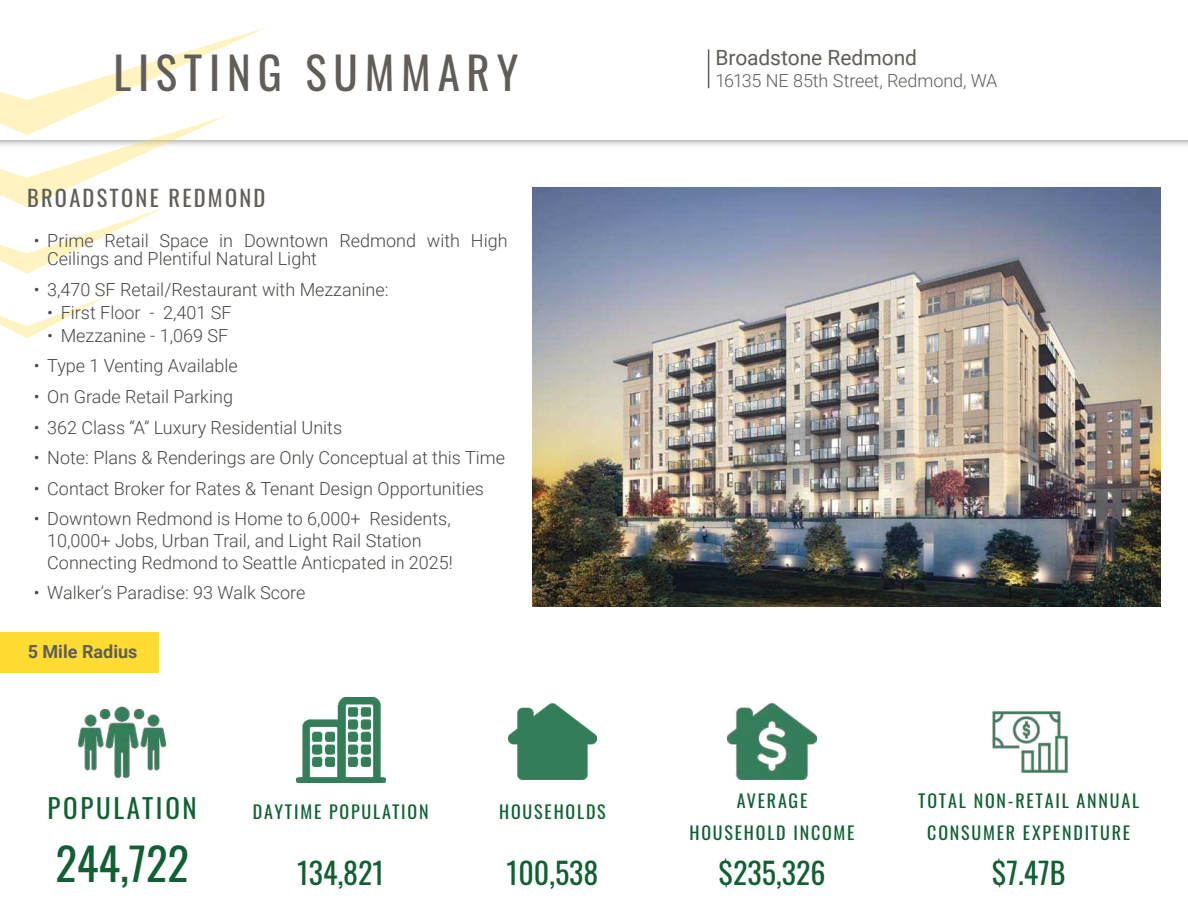
<style>
.page{position:relative;width:1188px;height:918px;background:#fff}
.page>*{position:absolute;margin:0;border:0;box-sizing:border-box;transform-origin:0 0}
.t1{font:45px "Oswald";letter-spacing:.15em;color:#615d58}
.t2{font:45px "Oswald";color:#115f33}
.t3{font:30px "Oswald";color:#115f33}
.t4{font:27px "Oswald";letter-spacing:.1em;color:#115f33}
.t5{font:22.5px "Oswald";letter-spacing:.1em;color:#615d58}
.Property_Address{font:21px "Roboto";color:#615d59}
.t6{font:300 18px/21.6px "Roboto";color:#494743}
.t7{font:18px "Oswald";letter-spacing:.1em;color:#115f33}
.Property_Address-2{font:300 18px "Roboto";letter-spacing:-.01em;color:#615d59}
.t8{font:700 18px "Roboto";color:#615d58}
</style>
<div class="page">
<div style="left:0;top:0;width:1188px;height:149px;background:#231f20;opacity:.75"></div>
<div style="left:0;top:0;width:1188px;height:139px;background:#fff"></div>
<svg style="left:0;top:27px;width:268px;height:247px"></svg>
<svg style="left:0;top:295px;width:109px;height:44px"></svg>
<hr style="left:708px;top:49px;width:1px;height:39px;background:#615d59">
<div style="left:0;top:632px;width:158px;height:41px;background:#ffdc32"></div>
<img style="left:75px;top:706px;width:92px;height:74px">
<img style="left:296px;top:697px;width:89px;height:85px">
<img style="left:508px;top:704px;width:89px;height:75px">
<img style="left:728px;top:704px;width:88px;height:75px">
<img style="left:991px;top:710px;width:78px;height:64px">
<img style="left:532px;top:187px;width:629px;height:420px">
<p class="t1" style="left:113px;top:33px;width:406px">LISTING SUMMARY</p>
<p class="t5" style="left:27px;top:178px;width:240px">BROADSTONE REDMOND</p>
<p class="t6" style="left:47px;top:231px;width:462px;line-height:18px;text-indent:-14px">• Prime Retail Space in Downtown Redmond with High<br>Ceilings and Plentiful Natural Light</p>
<p class="t6" style="left:34px;top:278px;width:356px">• 3,470 SF Retail/Restaurant with Mezzanine:</p>
<p class="t6" style="left:47px;top:301px;width:186px">• First Floor - 2,401 SF</p>
<p class="t6" style="left:47px;top:324px;width:183px">• Mezzanine - 1,069 SF</p>
<p class="t6" style="left:34px;top:355px;width:206px">• Type 1 Venting Available</p>
<p class="t6" style="left:34px;top:385px;width:201px">• On Grade Retail Parking</p>
<p class="t6" style="left:34px;top:416px;width:310px">• 362 Class “A” Luxury Residential Units</p>
<p class="t6" style="left:34px;top:446px;width:473px">• Note: Plans &amp; Renderings are Only Conceptual at this Time</p>
<p class="t6" style="left:34px;top:477px;width:452px">• Contact Broker for Rates &amp; Tenant Design Opportunities</p>
<p class="t6" style="left:47px;top:508px;width:407px;text-indent:-14px">• Downtown Redmond is Home to 6,000+ Residents,<br>10,000+ Jobs, Urban Trail, and Light Rail Station<br>Connecting Redmond to Seattle Anticpated in 2025!</p>
<p class="t6" style="left:34px;top:581px;width:273px">• Walker’s Paradise: 93 Walk Score</p>
<p class="t8" style="left:28px;top:639px;width:111px">5 Mile Radius</p>
<p class="t4" style="left:48px;top:784px;width:151px">POPULATION</p>
<p class="t2" style="left:55px;top:823px;width:135px">244,722</p>
<p class="t7" style="left:253px;top:795px;width:177px">DAYTIME POPULATION</p>
<p class="t3" style="left:297px;top:846px;width:89px">134,821</p>
<p class="t7" style="left:499px;top:795px;width:108px">HOUSEHOLDS</p>
<p class="t3" style="left:507px;top:846px;width:94px">100,538</p>
<p class="Property_Address" style="left:716px;top:43px;width:203px">Broadstone Redmond</p>
<p class="Property_Address-2" style="left:716px;top:68px;width:284px">16135 NE 85th Street, Redmond, WA</p>
<p class="t7" style="left:737px;top:785px;width:72px">AVERAGE</p>
<p class="t7" style="left:690px;top:817px;width:167px">HOUSEHOLD INCOME</p>
<p class="t3" style="left:719px;top:847px;width:109px">$235,326</p>
<p class="t7" style="left:918px;top:785px;width:223px">TOTAL NON-RETAIL ANNUAL</p>
<p class="t7" style="left:927px;top:817px;width:204px">CONSUMER EXPENDITURE</p>
<p class="t3" style="left:992px;top:847px;width:75px">$7.47B</p>
</div>
